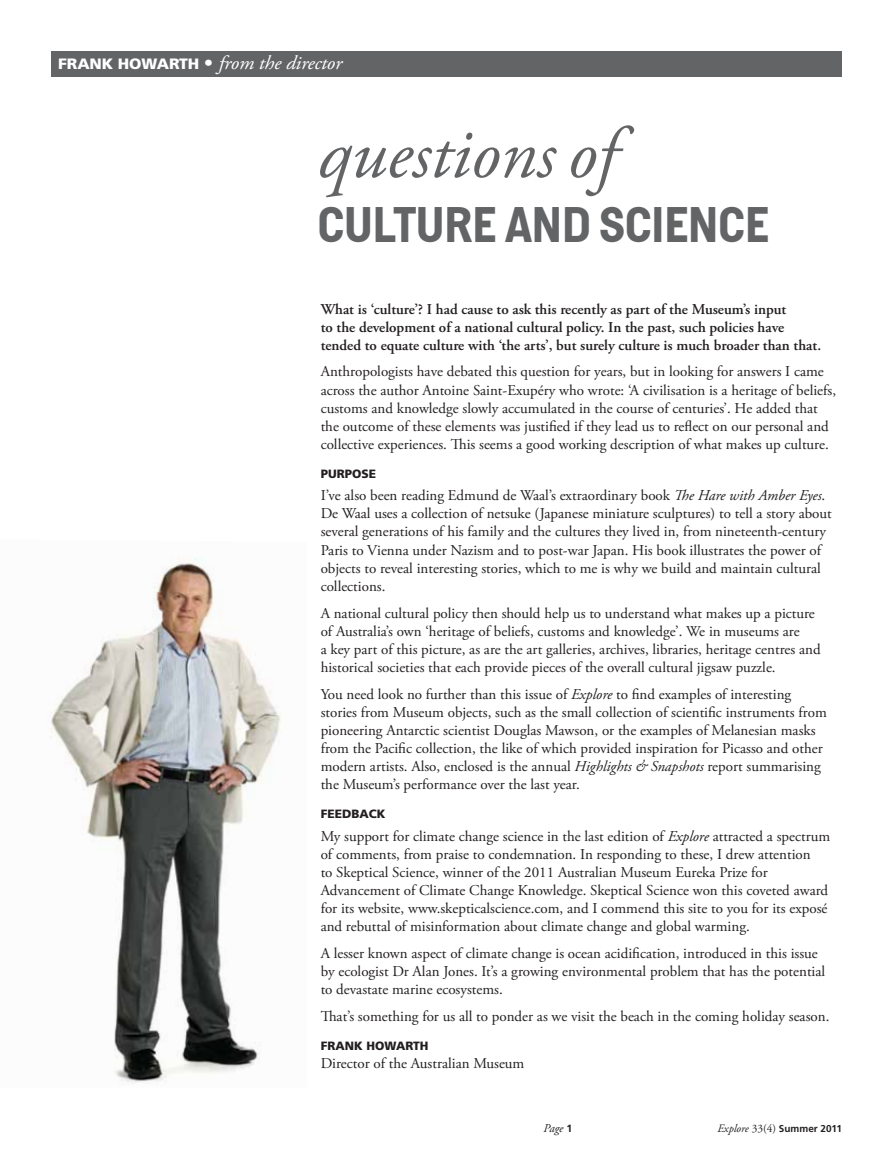
<style>
.page{position:relative;width:893px;height:1170px;background:#fff}
.page>*{position:absolute;margin:0;border:0;box-sizing:border-box;transform-origin:0 0}
.t1{font:italic 72px "Adobe Garamond Pro";color:#636466}
.t2{font:700 49.5px "Helsinki";color:#636466}
.t3{font:italic 19.5px "Adobe Garamond Pro";letter-spacing:-.01em;color:#fff;scale:1.06 1}
.t4{font:15px/18.1px "Adobe Garamond Pro";color:#231f20}
.t5{font:600 15px/18px "Adobe Garamond Pro";color:#231f20}
.t6{font:900 12px "Frutiger LT Std";color:#231f20}
.t7{font:italic 12px "Adobe Garamond Pro";color:#231f20}
.t8{font:700 10.05px "Frutiger LT Std";color:#231f20}
.s1{font-family:"Frutiger LT Std";font-weight:900;font-style:normal;font-size:15px}
.s2{font-family:"Frutiger LT Std";font-weight:900;font-style:normal;font-size:18px}
.s3{font-style:italic}
.s4{font-family:"Frutiger LT Std";font-weight:700;font-style:normal;font-size:10.5px}
.s5{font-family:"Adobe Garamond Pro";font-weight:400;font-style:italic;font-size:11.4px}
.s6{font-family:"Adobe Garamond Pro";font-weight:400;font-size:11.4px}
</style>
<div class="page">
<img style="left:50px;top:558px;width:231px;height:525px">
<div style="left:51px;top:51px;width:791px;height:26px;background:#636466"></div>
<p class="t3" style="left:58px;top:51px;width:269px"><span class="s1">FRANK HOWARTH</span> <span class="s2">•</span> from the director</p>
<p class="t1" style="left:317px;top:111px;width:300px">questions of</p>
<p class="t2" style="left:317px;top:194px;width:453px">CULTURE AND SCIENCE</p>
<p class="t5" style="left:321px;top:300px;width:502px">What is ‘culture’? I had cause to ask this recently as part of the Museum’s input<br>to the development of a national cultural policy. In the past, such policies have tended to equate culture with ‘the arts’, but surely culture is much broader than that.</p>
<p class="t4" style="left:321px;top:363px;width:517px">Anthropologists have debated this question for years, but in looking for answers I came across the author Antoine Saint-Exupéry who wrote: ‘A civilisation is a heritage of beliefs, customs and knowledge slowly accumulated in the course of centuries’. He added that the outcome of these elements was justified if they lead us to reflect on our personal and collective experiences. This seems a good working description of what makes up culture.</p>
<p class="t6" style="left:321px;top:466px;width:17px">PURPOSE</p>
<p class="t4" style="left:321px;top:486px;width:513px">I’ve also been reading Edmund de Waal’s extraordinary book <span class="s3">The Hare with Amber Eyes</span>.<br>De Waal uses a collection of netsuke (Japanese miniature sculptures) to tell a story about several generations of his family and the cultures they lived in, from nineteenth-century Paris to Vienna under Nazism and to post-war Japan. His book illustrates the power of objects to reveal interesting stories, which to me is why we build and maintain cultural collections.</p>
<p class="t4" style="left:321px;top:604px;width:501px">A national cultural policy then should help us to understand what makes up a picture of Australia’s own ‘heritage of beliefs, customs and knowledge’. We in museums are<br>a key part of this picture, as are the art galleries, archives, libraries, heritage centres and historical societies that each provide pieces of the overall cultural jigsaw puzzle.</p>
<p class="t4" style="left:321px;top:685px;width:508px">You need look no further than this issue of <span class="s3">Explore</span> to find examples of interesting stories from Museum objects, such as the small collection of scientific instruments from pioneering Antarctic scientist Douglas Mawson, or the examples of Melanesian masks from the Pacific collection, the like of which provided inspiration for Picasso and other modern artists. Also, enclosed is the annual <span class="s3">Highlights &amp; Snapshots</span> report summarising the Museum’s performance over the last year.</p>
<p class="t6" style="left:321px;top:806px;width:16px">FEEDBACK</p>
<p class="t4" style="left:321px;top:827px;width:511px">My support for climate change science in the last edition of <span class="s3">Explore</span> attracted a spectrum of comments, from praise to condemnation. In responding to these, I drew attention<br>to Skeptical Science, winner of the 2011 Australian Museum Eureka Prize for Advancement of Climate Change Knowledge. Skeptical Science won this coveted award for its website, www.skepticalscience.com, and I commend this site to you for its exposé and rebuttal of misinformation about climate change and global warming.</p>
<p class="t4" style="left:321px;top:944px;width:506px">A lesser known aspect of climate change is ocean acidification, introduced in this issue by ecologist Dr Alan Jones. It’s a growing environmental problem that has the potential to devastate marine ecosystems.</p>
<p class="t4" style="left:321px;top:1007px;width:510px">That’s something for us all to ponder as we visit the beach in the coming holiday season.</p>
<p class="t6" style="left:321px;top:1038px;width:17px">FRANK</p>
<p class="t6" style="left:366px;top:1038px;width:19px">HOWARTH</p>
<p class="t4" style="left:321px;top:1054px;width:205px">Director of the Australian Museum</p>
<p class="t7" style="left:543px;top:1120px;width:30px">Page <span class="s4">1</span></p>
<p class="t8" style="left:717px;top:1122px;width:126px"><span class="s5">Explore</span> <span class="s6">33(4)</span> Summer 2011</p>
</div>
